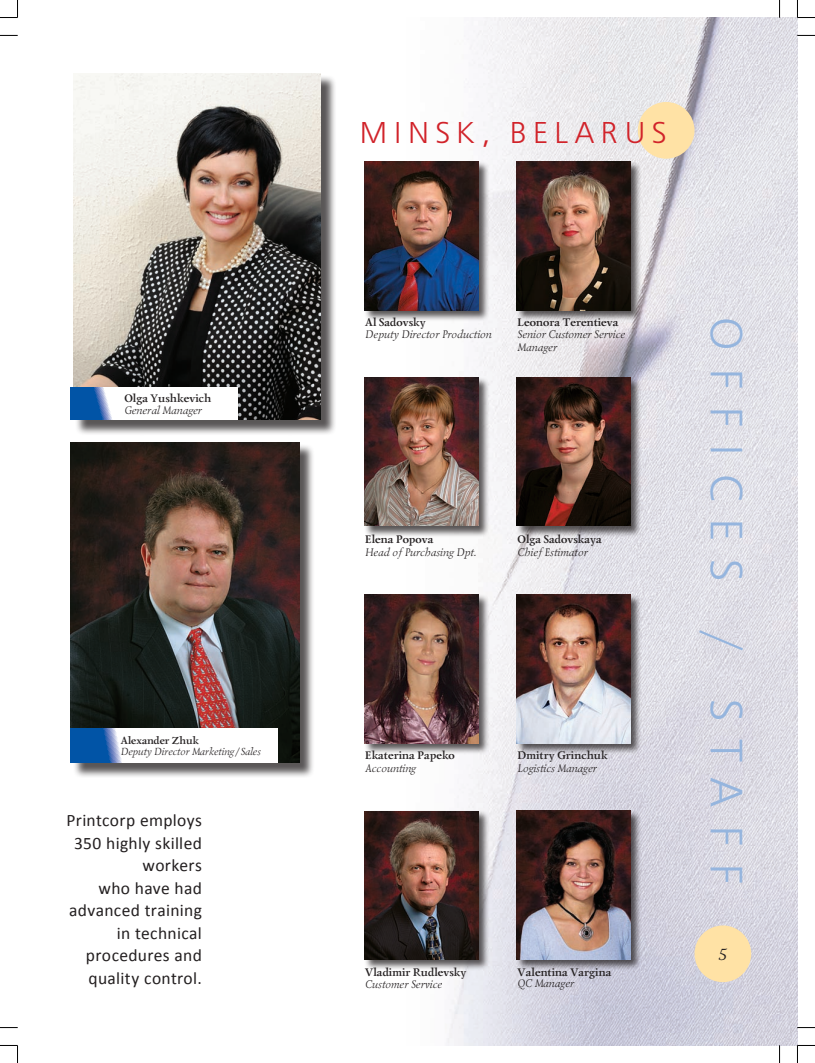
<style>
.page{position:relative;width:815px;height:1063px;background:#fff}
.page>*{position:absolute;margin:0;border:0;box-sizing:border-box;transform-origin:0 0}
.t1{font:45px "Free Set C";letter-spacing:.385em;color:#95b5de}
.t2{font:30px "Free Set C";letter-spacing:.2em;color:#d1232a}
.t3{font:17.5px/22.5px "Calibri";letter-spacing:.02em;color:#231f20;text-align:right}
.t4{font:italic 300 17.5px "Warnock Pro";color:#231f20}
.t5{font:italic 11.25px/12.5px "Lazurski C";color:#231f20}
.t6{font:700 11.25px "Lazurski C";color:#231f20}
.t7{font:italic 10.5px "Lazurski C";color:#231f20}
.t8{font:700 10.5px "Lazurski C";color:#231f20}
</style>
<div class="page">
<img style="left:447px;top:18px;width:350px;height:1027px">
<div style="left:638px;top:102px;width:56px;height:57px;background:#ffe2a5;border-radius:50%"></div>
<div style="left:72px;top:444px;width:243px;height:334px;background:#231f20;opacity:.75"></div>
<img style="left:71px;top:442px;width:228px;height:321px">
<svg style="left:71px;top:729px;width:207px;height:34px"></svg>
<div style="left:364px;top:161px;width:125px;height:161px;background:#231f20;opacity:.75"></div>
<img style="left:365px;top:162px;width:113px;height:148px">
<div style="left:516px;top:161px;width:126px;height:161px;background:#231f20;opacity:.75"></div>
<img style="left:517px;top:162px;width:113px;height:148px">
<div style="left:364px;top:594px;width:125px;height:161px;background:#231f20;opacity:.75"></div>
<img style="left:365px;top:594px;width:113px;height:149px">
<div style="left:516px;top:810px;width:126px;height:161px;background:#231f20;opacity:.75"></div>
<img style="left:517px;top:811px;width:113px;height:149px">
<div style="left:516px;top:376px;width:126px;height:161px;background:#231f20;opacity:.75"></div>
<img style="left:517px;top:377px;width:113px;height:149px">
<div style="left:516px;top:594px;width:126px;height:161px;background:#231f20;opacity:.75"></div>
<img style="left:517px;top:594px;width:113px;height:149px">
<div style="left:364px;top:376px;width:125px;height:161px;background:#231f20;opacity:.75"></div>
<img style="left:365px;top:377px;width:113px;height:149px">
<div style="left:364px;top:810px;width:125px;height:161px;background:#231f20;opacity:.75"></div>
<img style="left:365px;top:811px;width:113px;height:149px">
<div style="left:75px;top:75px;width:261px;height:360px;background:#231f20;opacity:.75"></div>
<img style="left:73px;top:73px;width:248px;height:347px">
<svg style="left:71px;top:388px;width:166px;height:32px"></svg>
<div style="left:694px;top:925px;width:57px;height:57px;background:#ffe2a5;border-radius:50%"></div>
<svg style="left:0;top:0;width:18px;height:18px"></svg>
<svg style="left:797px;top:0;width:18px;height:18px"></svg>
<svg style="left:0;top:1045px;width:18px;height:18px"></svg>
<svg style="left:797px;top:1045px;width:18px;height:18px"></svg>
<svg style="left:0;top:35px;width:18px;height:1px"></svg>
<svg style="left:0;top:1027px;width:18px;height:1px"></svg>
<svg style="left:797px;top:35px;width:18px;height:1px"></svg>
<svg style="left:797px;top:1027px;width:18px;height:1px"></svg>
<svg style="left:779px;top:0;width:1px;height:18px"></svg>
<svg style="left:779px;top:1045px;width:1px;height:18px"></svg>
<p class="t6" style="left:124px;top:391px;width:88px">Olga Yushkevich</p>
<p class="t5" style="left:124px;top:404px;width:79px">General Manager</p>
<p class="t8" style="left:120px;top:733px;width:80px">Alexander Zhuk</p>
<p class="t7" style="left:120px;top:745px;width:142px">Deputy Director Marketing/Sales</p>
<h3 class="t3" style="left:67px;top:809px;width:137px">Printcorp employs<br>350 highly skilled workers<br>who have had advanced training in technical procedures and quality control.</h3>
<h2 class="t2" style="left:360px;top:117px;width:309px">MINSK, BELARUS</h2>
<p class="t6" style="left:365px;top:314px;width:62px">Al Sadovsky</p>
<p class="t5" style="left:365px;top:328px;width:128px">Deputy Director Production</p>
<p class="t6" style="left:517px;top:314px;width:102px">Leonora Terentieva</p>
<p class="t5" style="left:517px;top:328px;width:109px">Senior Customer Service<br>Manager</p>
<p class="t6" style="left:365px;top:532px;width:70px">Elena Popova</p>
<p class="t5" style="left:365px;top:546px;width:113px">Head of Purchasing Dpt.</p>
<p class="t6" style="left:517px;top:532px;width:86px">Olga Sadovskaya</p>
<p class="t5" style="left:517px;top:546px;width:72px">Chief Estimator</p>
<p class="t6" style="left:365px;top:748px;width:91px">Ekaterina Papeko</p>
<p class="t5" style="left:365px;top:761px;width:52px">Accounting</p>
<p class="t6" style="left:517px;top:748px;width:92px">Dmitry Grinchuk</p>
<p class="t5" style="left:517px;top:761px;width:81px">Logistics Manager</p>
<h1 class="t1" style="left:750px;top:317px;width:569px;rotate:90deg">OFFICES / STAFF</h1>
<h3 class="t4" style="left:718px;top:944px;width:10px">5</h3>
<p class="t6" style="left:365px;top:965px;width:103px">Vladimir Rudlevsky</p>
<p class="t5" style="left:365px;top:978px;width:78px">Customer Service</p>
<p class="t6" style="left:517px;top:965px;width:95px">Valentina Vargina</p>
<p class="t5" style="left:517px;top:977px;width:58px">QC Manager</p>
</div>
